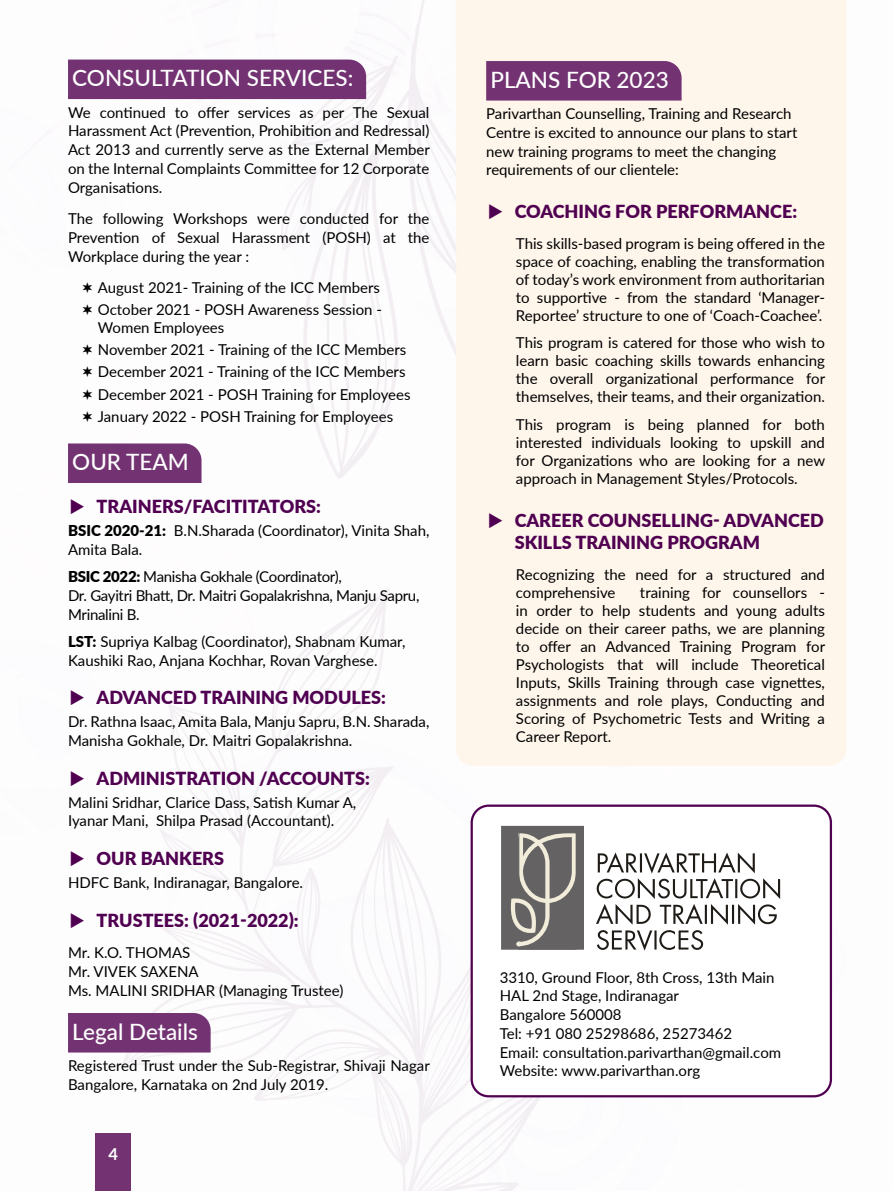
<style>
.page{position:relative;width:893px;height:1191px;background:#fff}
.page>*{position:absolute;margin:0;border:0;box-sizing:border-box;transform-origin:0 0}
.t1{font:500 22.5px "Lato";color:#fff}
.t2{font:900 18px/21.6px "Lato";color:#500050}
.t3{font:700 16.5px "Lato";color:#fff}
.t4{font:15px/18.8px "Lato";color:#000}
.t5{font:15px/18.8px "Lato";letter-spacing:-.02em;color:#000}
.s1{font-weight:900}
</style>
<div class="page">
<img style="left:68px;top:0;width:779px;height:1191px">
<div style="left:96px;top:1133px;width:35px;height:58px;background:#733373"></div>
<div style="left:68px;top:60px;width:298px;height:39px;background:#733373"></div>
<div style="left:68px;top:443px;width:134px;height:40px;background:#733373"></div>
<div style="left:68px;top:1013px;width:143px;height:39px;background:#733373"></div>
<div style="left:472px;top:805px;width:359px;height:291px;background:#fff;border-radius:17px"></div>
<div style="left:471px;top:804px;width:361px;height:293px;border:2px solid #500050;border-radius:17px"></div>
<div style="left:456px;top:0;width:390px;height:766px;background:#fef5eb"></div>
<div style="left:502px;top:826px;width:81px;height:123px;background:#646262"></div>
<div style="left:501px;top:826px;width:83px;height:123px;border:1px solid #646262"></div>
<svg style="left:596px;top:852px;width:184px;height:98px"></svg>
<svg style="left:509px;top:833px;width:69px;height:117px"></svg>
<div style="left:486px;top:61px;width:196px;height:40px;background:#733373"></div>
<svg style="left:83px;top:281px;width:9px;height:11px"></svg>
<svg style="left:83px;top:304px;width:9px;height:11px"></svg>
<svg style="left:83px;top:344px;width:9px;height:11px"></svg>
<svg style="left:83px;top:366px;width:9px;height:11px"></svg>
<svg style="left:83px;top:388px;width:9px;height:11px"></svg>
<svg style="left:83px;top:411px;width:9px;height:11px"></svg>
<svg style="left:71px;top:499px;width:13px;height:15px"></svg>
<svg style="left:71px;top:690px;width:13px;height:15px"></svg>
<svg style="left:71px;top:770px;width:13px;height:15px"></svg>
<svg style="left:71px;top:850px;width:13px;height:16px"></svg>
<svg style="left:71px;top:912px;width:13px;height:15px"></svg>
<svg style="left:489px;top:204px;width:13px;height:15px"></svg>
<svg style="left:489px;top:513px;width:13px;height:15px"></svg>
<h1 class="t1" style="left:72px;top:62px;width:283px">CONSULTATION SERVICES:</h1>
<p class="t4" style="left:68px;top:102px;width:363px;text-align:justify">We continued to offer services as per The Sexual Harassment Act (Prevention, Prohibition and Redressal)<br>Act 2013 and currently serve as the External Member on the Internal Complaints Committee for 12 Corporate Organisations.</p>
<p class="t4" style="left:68px;top:209px;width:363px;text-align:justify">The following Workshops were conducted for the Prevention of Sexual Harassment (POSH) at the Workplace during the year :</p>
<p class="t4" style="left:98px;top:275px;width:286px;line-height:22.2px">August 2021- Training of the ICC Members<br>October 2021 - POSH Awareness Session -</p>
<p class="t4" style="left:98px;top:315px;width:314px;line-height:22.2px">Women Employees<br>November 2021 - Training of the ICC Members December 2021 - Training of the ICC Members December 2021 - POSH Training for Employees January 2022 - POSH Training for Employees</p>
<h1 class="t1" style="left:72px;top:446px;width:118px">OUR TEAM</h1>
<p class="t2" style="left:97px;top:495px;width:226px">TRAINERS/FACITITATORS:</p>
<p class="t4" style="left:68px;top:520px;width:363px"><span class="s1">BSIC 2020-21:</span> B.N.Sharada (Coordinator), Vinita Shah,<br>Amita Bala.</p>
<p class="t5" style="left:68px;top:566px;width:353px"><span class="s1">BSIC 2022:</span> Manisha Gokhale (Coordinator),<br>Dr. Gayitri Bhatt, Dr. Maitri Gopalakrishna, Manju Sapru,<br>Mrinalini B.</p>
<p class="t4" style="left:68px;top:631px;width:339px"><span class="s1">LST:</span> Supriya Kalbag (Coordinator), Shabnam Kumar,<br>Kaushiki Rao, Anjana Kochhar, Rovan Varghese.</p>
<p class="t2" style="left:97px;top:686px;width:291px">ADVANCED TRAINING MODULES:</p>
<p class="t4" style="left:68px;top:711px;width:363px">Dr. Rathna Isaac, Amita Bala, Manju Sapru, B.N. Sharada,<br>Manisha Gokhale, Dr. Maitri Gopalakrishna.</p>
<p class="t2" style="left:97px;top:766px;width:275px">ADMINISTRATION /ACCOUNTS:</p>
<p class="t4" style="left:68px;top:792px;width:290px">Malini Sridhar, Clarice Dass, Satish Kumar A,<br>Iyanar Mani, Shilpa Prasad (Accountant).</p>
<p class="t2" style="left:97px;top:846px;width:129px">OUR BANKERS</p>
<p class="t4" style="left:68px;top:872px;width:237px">HDFC Bank, Indiranagar, Bangalore.</p>
<p class="t2" style="left:97px;top:908px;width:204px">TRUSTEES: (2021-2022):</p>
<p class="t4" style="left:68px;top:942px;width:277px">Mr. K.O. THOMAS<br>Mr. VIVEK SAXENA<br>Ms. MALINI SRIDHAR (Managing Trustee)</p>
<h1 class="t1" style="left:72px;top:1015px;width:127px">Legal Details</h1>
<p class="t4" style="left:68px;top:1055px;width:363px">Registered Trust under the Sub-Registrar, Shivaji Nagar<br>Bangalore, Karnataka on 2nd July 2019.</p>
<p class="t3" style="left:108px;top:1141px;width:11px">4</p>
<h1 class="t1" style="left:490px;top:63px;width:180px">PLANS FOR 2023</h1>
<p class="t4" style="left:486px;top:104px;width:313px">Parivarthan Counselling, Training and Research Centre is excited to announce our plans to start new training programs to meet the changing requirements of our clientele:</p>
<p class="t2" style="left:515px;top:200px;width:284px">COACHING FOR PERFORMANCE:</p>
<p class="t4" style="left:516px;top:234px;width:310px;line-height:18px;text-align:justify">This skills-based program is being offered in the space of coaching, enabling the transformation of today’s work environment from authoritarian to supportive - from the standard ‘Manager-Reportee’ structure to one of ‘Coach-Coachee’.</p>
<p class="t4" style="left:516px;top:332px;width:311px;line-height:18.3px;text-align:justify">This program is catered for those who wish to learn basic coaching skills towards enhancing the overall organizational performance for themselves, their teams, and their organization.</p>
<p class="t4" style="left:516px;top:414px;width:311px;line-height:18.3px;text-align:justify">This program is being planned for both interested individuals looking to upskill and for Organizations who are looking for a new approach in Management Styles/Protocols.</p>
<p class="t2" style="left:515px;top:509px;width:311px">CAREER COUNSELLING- ADVANCED<br>SKILLS TRAINING PROGRAM</p>
<p class="t4" style="left:516px;top:564px;width:310px;line-height:18px">Recognizing the need for a structured and comprehensive</p>
<p class="t4" style="left:516px;top:582px;width:311px;line-height:18px;text-align:justify;text-indent:124px">training for counsellors - in order to help students and young adults decide on their career paths, we are planning to offer an Advanced Training Program for Psychologists that will include Theoretical Inputs, Skills Training through case vignettes, assignments and role plays, Conducting and Scoring of Psychometric Tests and Writing a Career Report.</p>
<p class="t4" style="left:500px;top:967px;width:283px">3310, Ground Floor, 8th Cross, 13th Main<br>HAL 2nd Stage, Indiranagar<br>Bangalore 560008<br>Tel: +91 080 25298686, 25273462<br>Email: consultation.parivarthan@gmail.com<br>Website: www.parivarthan.org</p>
</div>
